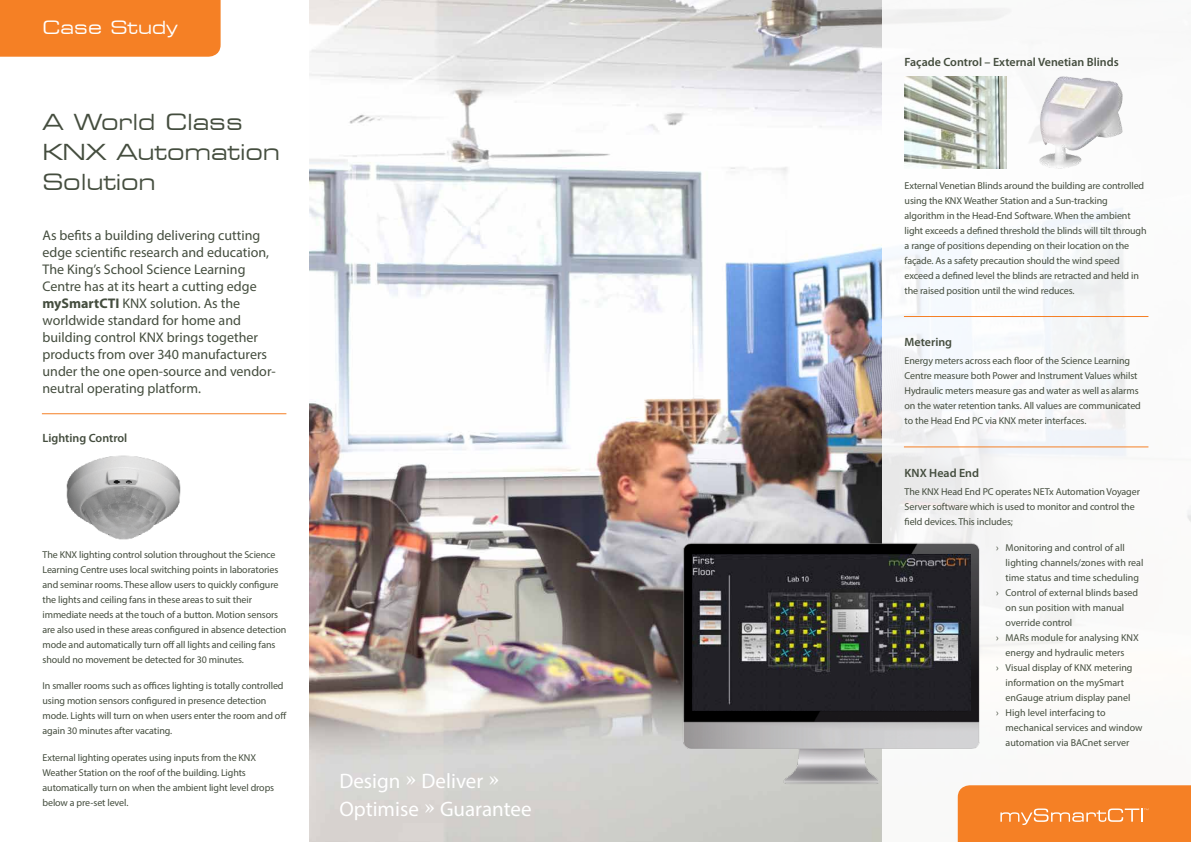
<style>
.page{position:relative;width:1191px;height:842px;background:#fff}
.page>*{position:absolute;margin:0;border:0;box-sizing:border-box;transform-origin:0 0}
.t1{font:expanded 22px/30px "Square 721 BT";letter-spacing:-.01em;color:#444d3e}
.t2{font:21px/28px "Myriad Pro";color:#fff}
.t3{font:expanded 18px "Square 721 BT";color:#fff}
.t4{font:14px/17px "Myriad Pro";color:#444d3e}
.t5{font:600 12px "Myriad Pro";color:#444d3e}
.t6{font:10px/15px "Myriad Pro";letter-spacing:-.01em;color:#444d3e}
.s1{font-weight:700}
.s2{font-family:"Georgia"}
</style>
<div class="page">
<img style="left:309px;top:0;width:573px;height:842px">
<div style="left:0;top:0;width:221px;height:57px;background:#f58025"></div>
<svg style="left:957px;top:785px;width:234px;height:57px;background:#f5852e"></svg>
<img style="left:904px;top:76px;width:102px;height:93px">
<img style="left:677px;top:537px;width:308px;height:250px">
<img style="left:692px;top:554px;width:278px;height:156px">
<img style="left:1038px;top:76px;width:85px;height:93px">
<img style="left:66px;top:455px;width:115px;height:85px">
<hr style="left:904px;top:316px;width:244px;height:1px;background:#f58025">
<hr style="left:42px;top:414px;width:244px;height:1px;background:#f58025">
<hr style="left:904px;top:447px;width:244px;height:1px;background:#f58025">
<h3 class="t3" style="left:43px;top:17px;width:137px">Case Study</h3>
<h1 class="t1" style="left:43px;top:107px;width:239px">A World Class<br>KNX Automation<br>Solution</h1>
<p class="t4" style="left:43px;top:226px;width:235px">As befits a building delivering cutting edge scientific research and education, The King’s School Science Learning Centre has at its heart a cutting edge <span class="s1">mySmartCTI</span> KNX solution. As the worldwide standard for home and building control KNX brings together products from over 340 manufacturers under the one open-source and vendor&shy;neutral operating platform.</p>
<p class="t5" style="left:43px;top:431px;width:86px">Lighting Control</p>
<p class="t6" style="left:43px;top:547px;width:245px">The KNX lighting control solution throughout the Science Learning Centre uses local switching points in laboratories and seminar rooms. These allow users to quickly configure the lights and ceiling fans in these areas to suit their immediate needs at the touch of a button. Motion sensors are also used in these areas configured in absence detection mode and automatically turn off all lights and ceiling fans should no movement be detected for 30 minutes.</p>
<p class="t6" style="left:43px;top:678px;width:245px">In smaller rooms such as offices lighting is totally controlled using motion sensors configured in presence detection mode. Lights will turn on when users enter the room and off again 30 minutes after vacating.</p>
<p class="t6" style="left:43px;top:750px;width:233px">External lighting operates using inputs from the KNX Weather Station on the roof of the building. Lights automatically turn on when the ambient light level drops below a pre-set level.</p>
<h2 class="t2" style="left:339px;top:767px;width:194px">Design <span class="s2">»</span> Deliver <span class="s2">»<br></span>Optimise <span class="s2">»</span> Guarantee</h2>
<p class="t5" style="left:904px;top:55px;width:216px">Façade Control – External Venetian Blinds</p>
<p class="t6" style="left:904px;top:178px;width:243px">External Venetian Blinds around the building are controlled using the KNX Weather Station and a Sun-tracking algorithm in the Head-End Software. When the ambient light exceeds a defined threshold the blinds will tilt through a range of positions depending on their location on the façade. As a safety precaution should the wind speed exceed a defined level the blinds are retracted and held in the raised position until the wind reduces.</p>
<p class="t5" style="left:904px;top:336px;width:49px">Metering</p>
<p class="t6" style="left:904px;top:353px;width:238px">Energy meters across each floor of the Science Learning Centre measure both Power and Instrument Values whilst Hydraulic meters measure gas and water as well as alarms on the water retention tanks. All values are communicated to the Head End PC via KNX meter interfaces.</p>
<p class="t5" style="left:904px;top:466px;width:76px">KNX Head End</p>
<p class="t6" style="left:904px;top:484px;width:237px">The KNX Head End PC operates NETx Automation Voyager<br>Server software which is used to monitor and control the field devices. This includes;</p>
<p class="t6" style="left:996px;top:540px;width:130px">› Monitoring and control of all</p>
<p class="t6" style="left:1005px;top:555px;width:139px">lighting channels/zones with real</p>
<p class="t6" style="left:1005px;top:570px;width:135px">time status and time scheduling</p>
<p class="t6" style="left:996px;top:585px;width:144px">› Control of external blinds based</p>
<p class="t6" style="left:1005px;top:600px;width:120px">on sun position with manual</p>
<p class="t6" style="left:1005px;top:615px;width:68px">override control</p>
<p class="t6" style="left:996px;top:630px;width:144px">› MARs module for analysing KNX</p>
<p class="t6" style="left:1005px;top:645px;width:120px">energy and hydraulic meters</p>
<p class="t6" style="left:996px;top:660px;width:138px">› Visual display of KNX metering</p>
<p class="t6" style="left:1005px;top:675px;width:120px">information on the mySmart</p>
<p class="t6" style="left:1005px;top:690px;width:126px">enGauge atrium display panel</p>
<p class="t6" style="left:996px;top:705px;width:111px">› High level interfacing to</p>
<p class="t6" style="left:1005px;top:720px;width:138px">mechanical services and window</p>
<p class="t6" style="left:1005px;top:735px;width:125px">automation via BACnet server</p>
</div>
